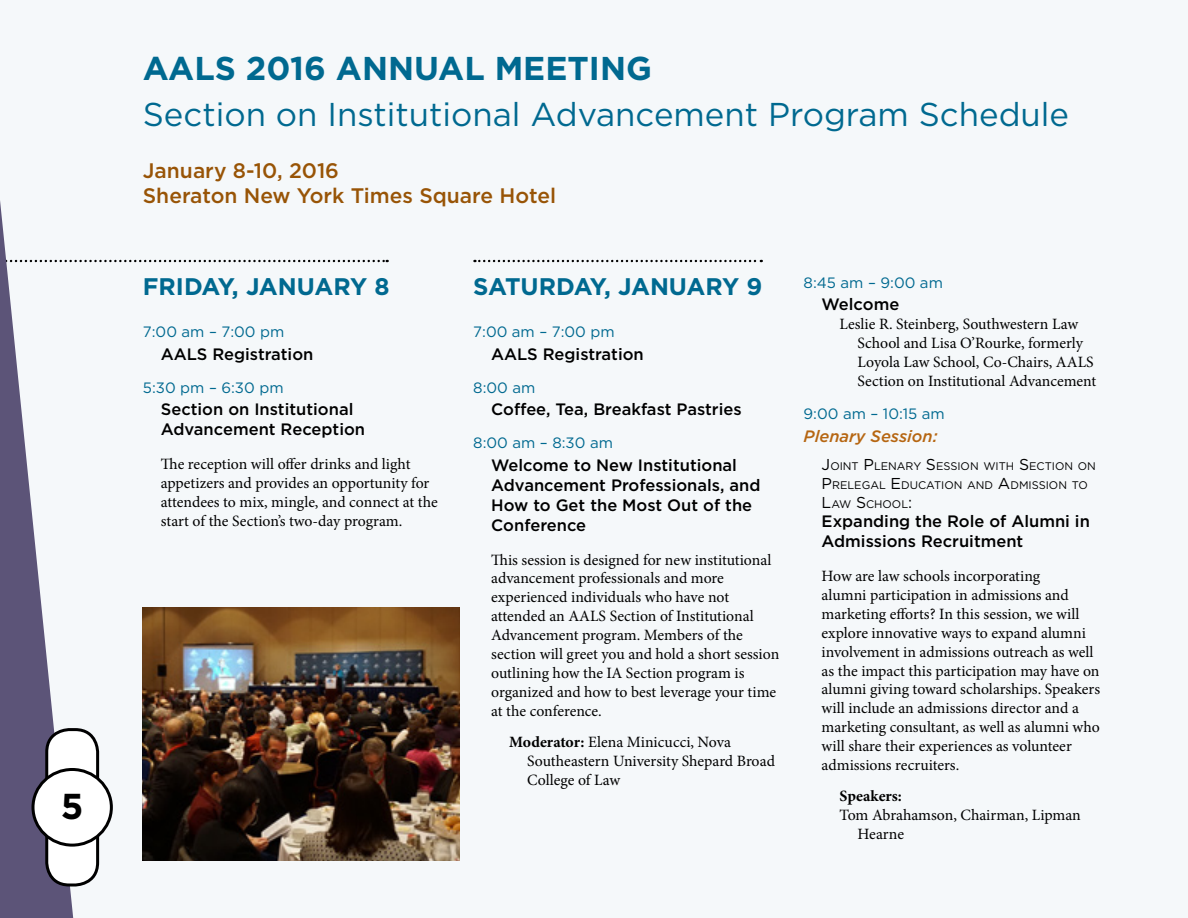
<style>
.page{position:relative;width:1188px;height:918px;background:#f5f8fa}
.page>*{position:absolute;margin:0;border:0;box-sizing:border-box;transform-origin:0 0}
.t1{font:700 36px "Gotham";color:#000}
.t2{font:33px "Gotham";color:#006990}
.t3{font:700 33px "Gotham";color:#006990}
.t4{font:700 24px "Gotham";letter-spacing:-.01em;color:#006990}
.t5{font:500 21px/25.2px "Gotham";color:#985406}
.t6{font:500 16.5px/19.8px "Gotham";color:#000}
.t7{font:italic 500 16.5px "Gotham";color:#b66612}
.t8{font:15.75px/18.9px "Minion Pro";color:#000}
.t9{font:700 15.75px "Minion Pro";color:#000}
.t10{font:15px "Gotham";color:#006990}
.t11{font:10.95px/18.9px "Gotham";color:#000}
.s1{font-weight:700}
.s2{font-size:15.75px}
</style>
<div class="page">
<svg style="left:74px;top:260px;width:314px;height:2px"></svg>
<svg style="left:474px;top:260px;width:288px;height:2px"></svg>
<img style="left:143px;top:608px;width:317px;height:253px">
<svg style="left:0;top:201px;width:73px;height:717px"></svg>
<div style="left:47px;top:730px;width:51px;height:75px;background:#fff;border-radius:22px"></div>
<div style="left:45px;top:728px;width:54px;height:79px;border:3px solid #000;border-radius:22px"></div>
<div style="left:47px;top:809px;width:51px;height:76px;background:#fff;border-radius:22px"></div>
<div style="left:45px;top:808px;width:54px;height:78px;border:3px solid #000;border-radius:22px"></div>
<div style="left:33px;top:769px;width:78px;height:76px;background:#fff;border-radius:50%"></div>
<div style="left:31px;top:768px;width:82px;height:79px;border:3px solid #000;border-radius:50%"></div>
<h1 class="t1" style="left:61px;top:782px;width:24px">5</h1>
<h2 class="t3" style="left:143px;top:47px;width:511px">AALS 2016 ANNUAL MEETING</h2>
<h2 class="t2" style="left:143px;top:93px;width:928px">Section on Institutional Advancement Program Schedule</h2>
<h3 class="t5" style="left:143px;top:158px;width:415px">January 8-10, 2016<br>Sheraton New York Times Square Hotel</h3>
<h3 class="t4" style="left:143px;top:270px;width:248px">FRIDAY, JANUARY 8</h3>
<p class="t10" style="left:143px;top:322px;width:143px">7:00 am – 7:00 pm</p>
<p class="t6" style="left:161px;top:344px;width:154px">AALS Registration</p>
<p class="t10" style="left:143px;top:378px;width:142px">5:30 pm – 6:30 pm</p>
<p class="t6" style="left:161px;top:400px;width:206px">Section on Institutional<br>Advancement Reception</p>
<p class="t8" style="left:161px;top:455px;width:278px">The reception will offer drinks and light appetizers and provides an opportunity for attendees to mix, mingle, and connect at the start of the Section’s two-day program.</p>
<h3 class="t4" style="left:473px;top:270px;width:291px">SATURDAY, JANUARY 9</h3>
<p class="t10" style="left:473px;top:322px;width:143px">7:00 am – 7:00 pm</p>
<p class="t6" style="left:491px;top:344px;width:154px">AALS Registration</p>
<p class="t10" style="left:473px;top:378px;width:64px">8:00 am</p>
<p class="t6" style="left:491px;top:400px;width:252px">Coffee, Tea, Breakfast Pastries</p>
<p class="t10" style="left:473px;top:434px;width:141px">8:00 am – 8:30 am</p>
<p class="t6" style="left:491px;top:455px;width:271px">Welcome to New Institutional<br>Advancement Professionals, and<br>How to Get the Most Out of the<br>Conference</p>
<p class="t8" style="left:491px;top:550px;width:290px">This session is designed for new institutional advancement professionals and more experienced individuals who have not attended an AALS Section of Institutional Advancement program. Members of the section will greet you and hold a short session outlining how the IA Section program is organized and how to best leverage your time at the conference.</p>
<p class="t8" style="left:527px;top:732px;width:249px;text-indent:-18px"><span class="s1">Moderator:</span> Elena Minicucci, Nova<br>Southeastern University Shepard Broad<br>College of Law</p>
<p class="t10" style="left:804px;top:273px;width:141px">8:45 am – 9:00 am</p>
<p class="t6" style="left:822px;top:295px;width:79px">Welcome</p>
<p class="t8" style="left:858px;top:315px;width:240px;text-indent:-18px">Leslie R. Steinberg, Southwestern Law School and Lisa O’Rourke, formerly Loyola Law School, Co-Chairs, AALS Section on Institutional Advancement</p>
<p class="t10" style="left:804px;top:404px;width:143px">9:00 am – 10:15 am</p>
<p class="t7" style="left:804px;top:425px;width:136px">Plenary Session:</p>
<p class="t11" style="left:822px;top:456px;width:276px"><span class="s2">J</span>OINT <span class="s2">P</span>LENARY <span class="s2">S</span>ESSION WITH <span class="s2">S</span>ECTION ON<br><span class="s2">P</span>RELEGAL <span class="s2">E</span>DUCATION AND <span class="s2">A</span>DMISSION TO<br><span class="s2">L</span>AW <span class="s2">S</span>CHOOL<span class="s2">:</span></p>
<p class="t6" style="left:822px;top:511px;width:270px">Expanding the Role of Alumni in<br>Admissions Recruitment</p>
<p class="t8" style="left:822px;top:567px;width:280px">How are law schools incorporating<br>alumni participation in admissions and marketing efforts? In this session, we will explore innovative ways to expand alumni involvement in admissions outreach as well as the impact this participation may have on alumni giving toward scholarships. Speakers will include an admissions director and a marketing consultant, as well as alumni who will share their experiences as volunteer admissions recruiters.</p>
<p class="t9" style="left:840px;top:785px;width:64px">Speakers:</p>
<p class="t8" style="left:858px;top:805px;width:225px;text-indent:-18px">Tom Abrahamson, Chairman, Lipman<br>Hearne</p>
</div>
